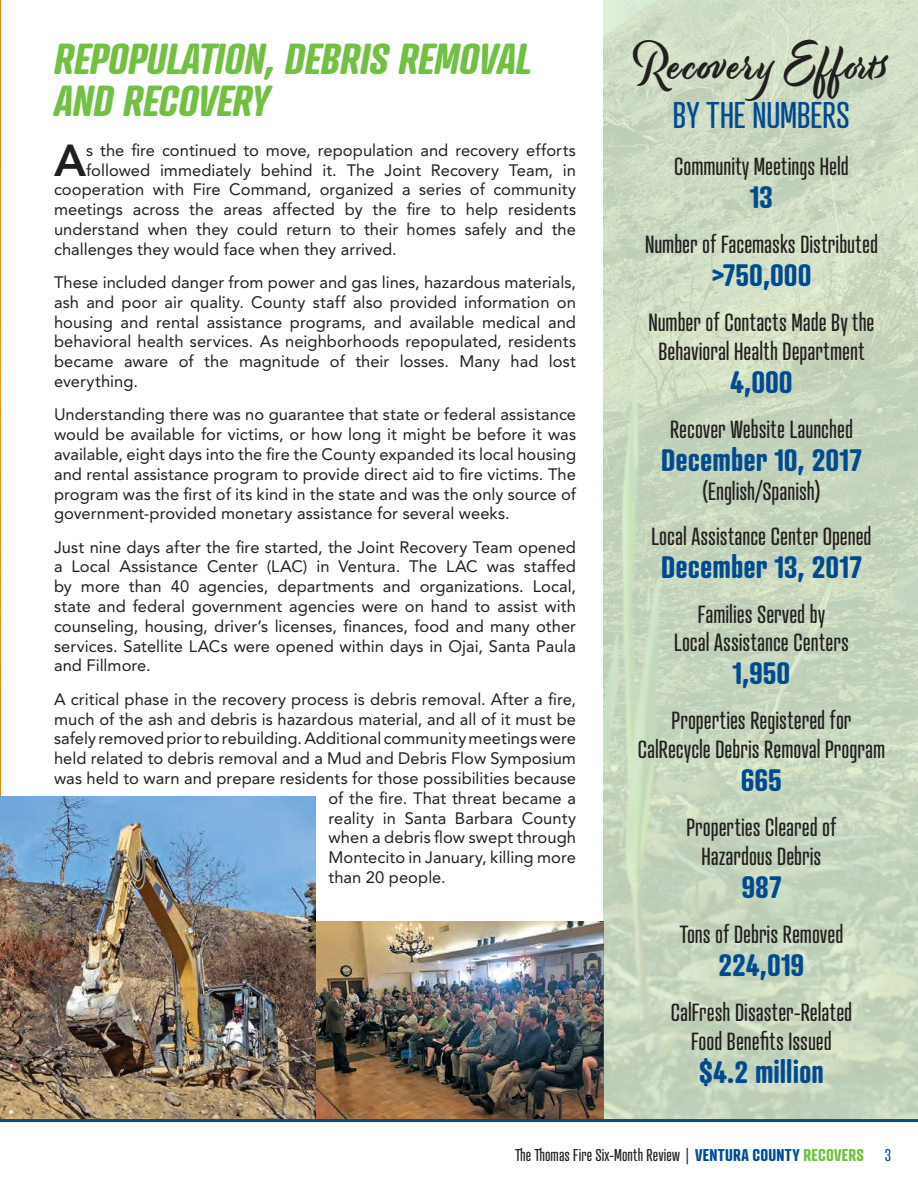
<style>
.page{position:relative;width:918px;height:1188px;background:#fff}
.page>*{position:absolute;margin:0;border:0;box-sizing:border-box;transform-origin:0 0}
.t1{font:48px "Modish";letter-spacing:.035em;color:#221f1f}
.t2{font:800 44.4px "Avenir LT Std";color:#221f1f}
.t3{font:italic 700 42px/42px "Atrament";letter-spacing:-.005em;color:#71bf43}
.t4{font:36px "Atrament";color:#004a8f}
.t5{font:700 30px "Atrament";color:#004a8f}
.t6{font:24px/28.8px "Atrament";color:#221f1f;text-align:center}
.t7{font:16.5px/19.8px "Avenir LT Std";letter-spacing:.005em;color:#221f1f;text-align:justify}
.t8{font:16.5px "Atrament";letter-spacing:.01em;color:#221f1f}
.t9{font:16.5px "Atrament";color:#004a8f}
.s1{font-weight:700;color:#004a8f}
.s2{font-weight:700;color:#71bf43}
</style>
<div class="page">
<img style="left:315px;top:921px;width:288px;height:198px">
<hr style="left:0;top:0;width:1px;height:1121px;background:#faa519">
<img style="left:0;top:797px;width:315px;height:322px">
<svg style="left:603px;top:0;width:315px;height:1119px;background:#c9d8bf"></svg>
<hr style="left:0;top:1119px;width:918px;height:3px;background:#004a8f">
<h3 class="t3" style="left:54px;top:41px;width:479px">REPOPULATION, DEBRIS REMOVAL<br>AND RECOVERY</h3>
<h2 class="t2" style="left:54px;top:134px;width:34px">A</h2>
<p class="t7" style="left:86px;top:141px;width:491px">s the fire continued to move, repopulation and recovery efforts</p>
<p class="t7" style="left:86px;top:161px;width:491px">followed immediately behind it. The Joint Recovery Team, in</p>
<p class="t7" style="left:54px;top:181px;width:524px">cooperation with Fire Command, organized a series of community</p>
<p class="t7" style="left:54px;top:201px;width:524px">meetings across the areas affected by the fire to help residents</p>
<p class="t7" style="left:54px;top:221px;width:523px">understand when they could return to their homes safely and the</p>
<p class="t7" style="left:54px;top:240px;width:344px">challenges they would face when they arrived.</p>
<p class="t7" style="left:54px;top:274px;width:524px">These included danger from power and gas lines, hazardous materials, ash and poor air quality. County staff also provided information on housing and rental assistance programs, and available medical and behavioral health services. As neighborhoods repopulated, residents became aware of the magnitude of their losses. Many had lost everything.</p>
<p class="t7" style="left:54px;top:406px;width:524px">Understanding there was no guarantee that state or federal assistance would be available for victims, or how long it might be before it was available, eight days into the fire the County expanded its local housing and rental assistance program to provide direct aid to fire victims. The program was the first of its kind in the state and was the only source of government-provided monetary assistance for several weeks.</p>
<p class="t7" style="left:54px;top:538px;width:524px">Just nine days after the fire started, the Joint Recovery Team opened a Local Assistance Center (LAC) in Ventura. The LAC was staffed by more than 40 agencies, departments and organizations. Local, state and federal government agencies were on hand to assist with counseling, housing, driver’s licenses, finances, food and many other services. Satellite LACs were opened within days in Ojai, Santa Paula and Fillmore.</p>
<p class="t7" style="left:54px;top:690px;width:524px">A critical phase in the recovery process is debris removal. After a fire,</p>
<p class="t7" style="left:54px;top:710px;width:523px">much of the ash and debris is hazardous material, and all of it must be</p>
<p class="t7" style="left:54px;top:730px;width:524px">safely removed prior to rebuilding. Additional community meetings were</p>
<p class="t7" style="left:54px;top:750px;width:524px">held related to debris removal and a Mud and Debris Flow Symposium</p>
<p class="t7" style="left:54px;top:770px;width:523px">was held to warn and prepare residents for those possibilities because</p>
<p class="t7" style="left:329px;top:789px;width:249px">of the fire. That threat became a</p>
<p class="t7" style="left:329px;top:809px;width:249px">reality in Santa Barbara County</p>
<p class="t7" style="left:329px;top:829px;width:249px">when a debris flow swept through</p>
<p class="t7" style="left:329px;top:849px;width:249px">Montecito in January, killing more</p>
<p class="t7" style="left:329px;top:869px;width:119px">than 20 people.</p>
<h1 class="t1" style="left:633px;top:40px;width:259px">Recovery Efforts</h1>
<h3 class="t4" style="left:673px;top:98px;width:179px">BY THE NUMBERS</h3>
<h3 class="t6" style="left:674px;top:153px;width:176px">Community Meetings Held</h3>
<h3 class="t5" style="left:750px;top:183px;width:25px">13</h3>
<h3 class="t6" style="left:645px;top:231px;width:234px">Number of Facemasks Distributed</h3>
<h3 class="t5" style="left:711px;top:261px;width:102px">&gt;750,000</h3>
<h3 class="t6" style="left:648px;top:309px;width:228px">Number of Contacts Made By the<br>Behavioral Health Department</h3>
<h3 class="t5" style="left:730px;top:368px;width:64px">4,000</h3>
<h3 class="t6" style="left:670px;top:416px;width:184px">Recover Website Launched</h3>
<h3 class="t5" style="left:661px;top:446px;width:202px">December 10, 2017</h3>
<h3 class="t6" style="left:651px;top:469px;width:222px;line-height:45px">(English/Spanish)<br>Local Assistance Center Opened</h3>
<h3 class="t5" style="left:661px;top:553px;width:202px">December 13, 2017</h3>
<h3 class="t6" style="left:674px;top:600px;width:176px">Families Served by<br>Local Assistance Centers</h3>
<h3 class="t5" style="left:732px;top:659px;width:59px">1,950</h3>
<h3 class="t6" style="left:638px;top:707px;width:249px">Properties Registered for<br>CalRecycle Debris Removal Program</h3>
<h3 class="t5" style="left:741px;top:766px;width:43px">665</h3>
<h3 class="t6" style="left:686px;top:814px;width:151px">Properties Cleared of<br>Hazardous Debris</h3>
<h3 class="t5" style="left:741px;top:873px;width:41px">987</h3>
<h3 class="t6" style="left:680px;top:921px;width:165px">Tons of Debris Removed</h3>
<h3 class="t5" style="left:718px;top:951px;width:87px">224,019</h3>
<h3 class="t6" style="left:671px;top:999px;width:183px">CalFresh Disaster-Related<br>Food Benefits Issued</h3>
<h3 class="t5" style="left:699px;top:1058px;width:126px">$4.2 million</h3>
<p class="t8" style="left:515px;top:1147px;width:350px">The Thomas Fire Six-Month Review | <span class="s1">VENTURA COUNTY</span> <span class="s2">RECOVERS</span></p>
<p class="t9" style="left:885px;top:1147px;width:8px">3</p>
</div>
